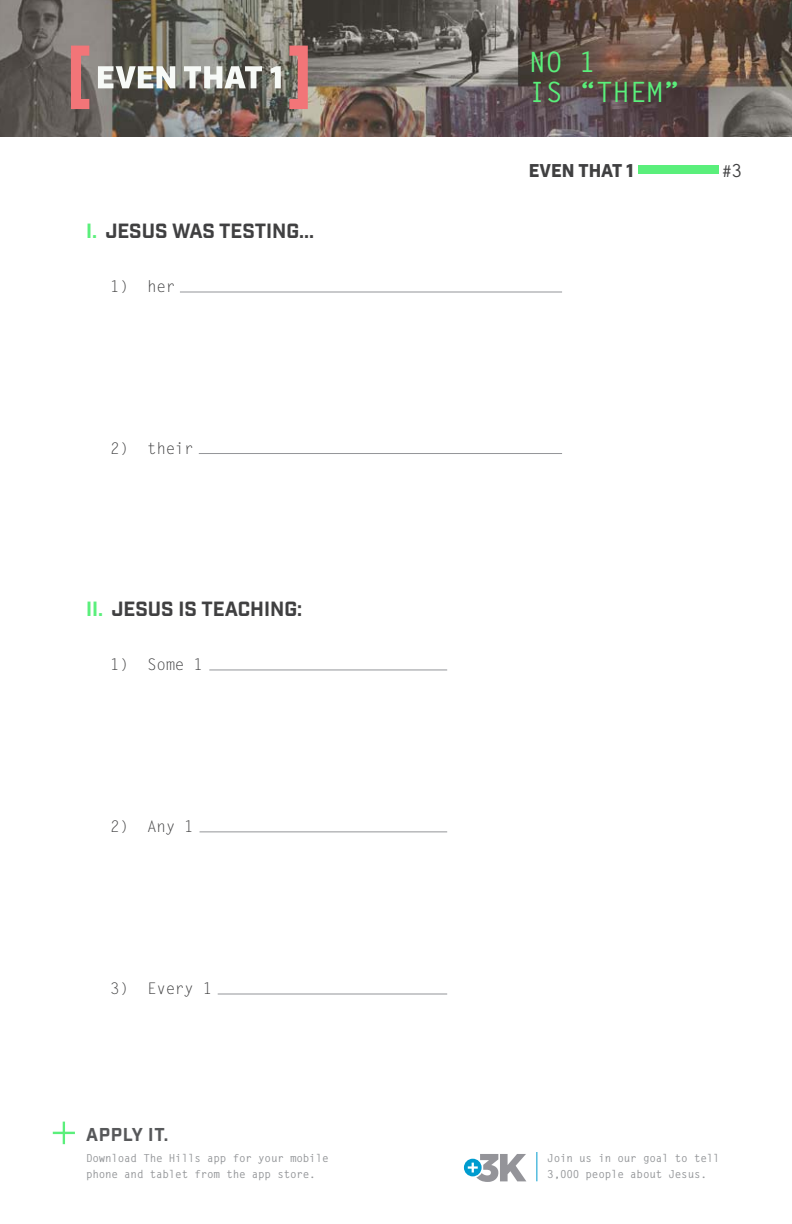
<style>
.page{position:relative;width:792px;height:1224px;background:#fff}
.page>*{position:absolute;margin:0;border:0;box-sizing:border-box;transform-origin:0 0}
.t1{font:700 28px "Letter Gothic Std";color:#5aef7b}
.t2{font:700 20px "Industry";color:#404041}
.t3{font:900 18px "Industry";color:#404041}
.t4{font:700 18px "Industry";letter-spacing:.04em;color:#57585a}
.t5{font:18px "Myriad Pro";color:#404041}
.t6{font:16px "Letter Gothic Std";letter-spacing:-.02em;color:#404041}
.t7{font:700 11px/16px "Letter Gothic Std";letter-spacing:-.02em;color:#939598}
.s1{color:#5aef7b}
.s2{font-family:"Letter Gothic Std";font-weight:700}
</style>
<div class="page">
<img style="left:0;top:0;width:792px;height:137px">
<hr style="left:209px;top:669px;width:238px;height:1px;background:#939598">
<hr style="left:200px;top:831px;width:247px;height:1px;background:#939598">
<hr style="left:218px;top:994px;width:229px;height:1px;background:#939598">
<hr style="left:180px;top:292px;width:382px;height:1px;background:#939598">
<hr style="left:199px;top:453px;width:363px;height:1px;background:#939598">
<svg style="left:536px;top:1152px;width:1px;height:29px"></svg>
<div style="left:464px;top:1159px;width:18px;height:17px;background:#009ccf;border-radius:50%"></div>
<svg style="left:468px;top:1154px;width:58px;height:28px"></svg>
<div style="left:638px;top:166px;width:80px;height:8px;background:#5aef7b"></div>
<svg style="left:53px;top:1122px;width:22px;height:22px"></svg>
<svg style="left:98px;top:66px;width:77px;height:22px"></svg>
<svg style="left:184px;top:66px;width:78px;height:22px"></svg>
<svg style="left:271px;top:66px;width:10px;height:22px"></svg>
<svg style="left:71px;top:46px;width:18px;height:63px"></svg>
<svg style="left:289px;top:46px;width:19px;height:63px"></svg>
<p class="t1" style="left:529px;top:44px;width:69px">NO 1</p>
<p class="t1" style="left:529px;top:74px;width:153px">IS “THEM”</p>
<p class="t2" style="left:86px;top:219px;width:230px"><span class="s1">I.</span> JESUS WAS TESTING...</p>
<p class="t6" style="left:110px;top:277px;width:67px">1) her</p>
<p class="t6" style="left:110px;top:439px;width:85px">2) their</p>
<p class="t2" style="left:86px;top:597px;width:218px"><span class="s1">II.</span> JESUS IS TEACHING:</p>
<p class="t6" style="left:110px;top:655px;width:95px">1) Some 1</p>
<p class="t6" style="left:110px;top:817px;width:85px">2) Any 1</p>
<p class="t6" style="left:110px;top:979px;width:104px">3) Every 1</p>
<p class="t3" style="left:529px;top:159px;width:107px">EVEN THAT 1</p>
<p class="t5" style="left:723px;top:160px;width:21px">#<span class="s2">3</span></p>
<p class="t4" style="left:86px;top:1124px;width:84px">APPLY IT.</p>
<p class="t7" style="left:86px;top:1150px;width:244px">Download The Hills app for your mobile phone and tablet from the app store.</p>
<p class="t7" style="left:547px;top:1150px;width:174px">Join us in our goal to tell<br>3,000 people about Jesus.</p>
</div>
